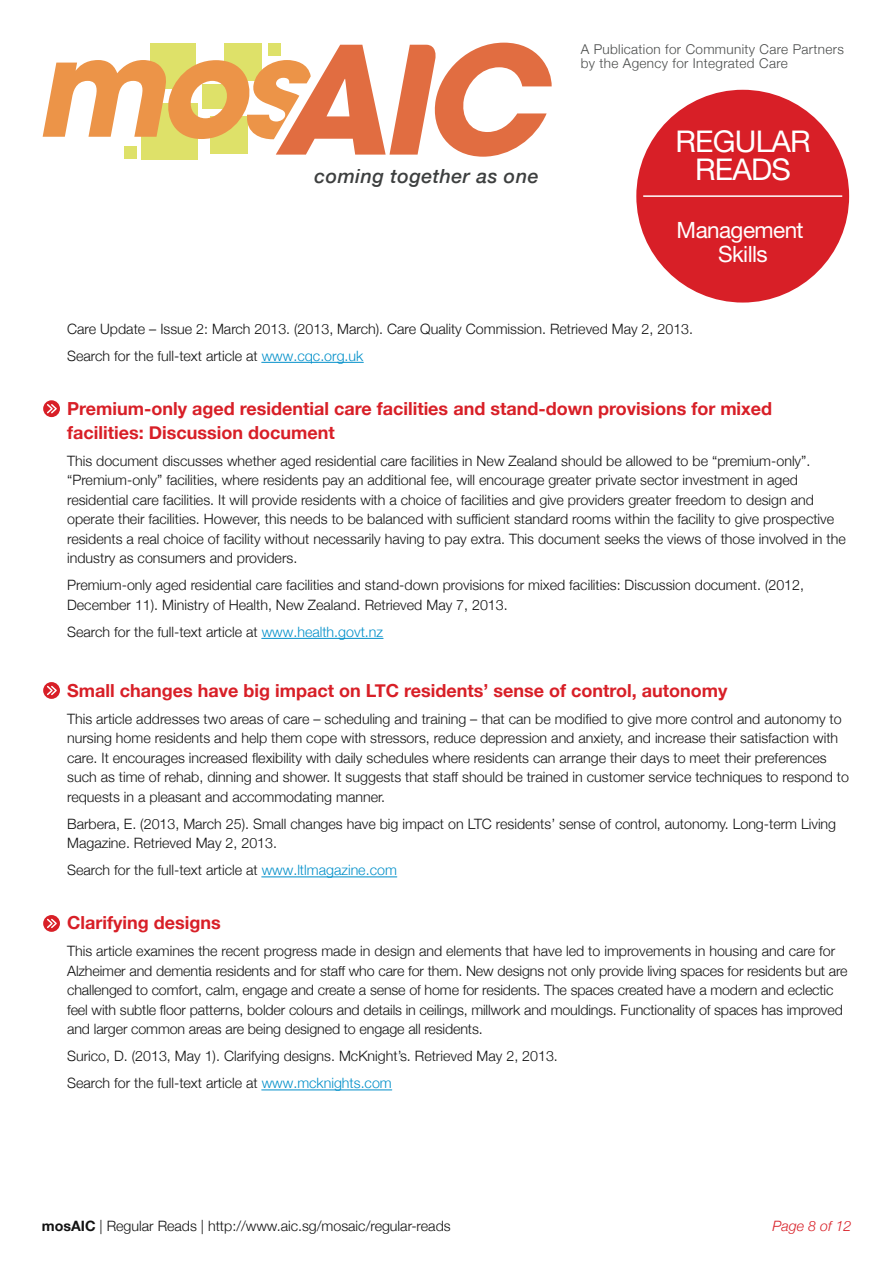
<style>
.page{position:relative;width:893px;height:1263px;background:#fff}
.page>*{position:absolute;margin:0;border:0;box-sizing:border-box;transform-origin:0 0}
.t1{font:30px/28.5px "Helvetica Neue LT Std";letter-spacing:-.025em;color:#fff;text-align:center}
.t2{font:22.5px/24px "Helvetica Neue LT Std";letter-spacing:-.025em;color:#fff;text-align:center}
.t3{font:italic 500 19.5px "Helvetica Neue";letter-spacing:.025em;color:#3d3f3f}
.t4{font:700 18px/24px "Helvetica Neue";color:#d81f27}
.t5{font:300 14.25px/19.5px "Helvetica Neue";color:#121212}
.t6{font:italic 300 14.25px "Helvetica Neue";color:#d81f27}
.t7{font:300 13.5px/13.5px "Helvetica Neue";letter-spacing:.025em;color:#4a4c4b}
.s1{color:#008fc9}
.s2{font-weight:700}
</style>
<div class="page">
<svg style="left:43px;top:682px;width:17px;height:17px"></svg>
<svg style="left:46px;top:684px;width:12px;height:12px"></svg>
<svg style="left:43px;top:400px;width:17px;height:17px"></svg>
<svg style="left:46px;top:403px;width:12px;height:12px"></svg>
<svg style="left:43px;top:915px;width:17px;height:17px"></svg>
<svg style="left:46px;top:917px;width:12px;height:12px"></svg>
<hr style="left:262px;top:362px;width:101px;height:1px;background:#008fc9">
<hr style="left:262px;top:638px;width:121px;height:1px;background:#008fc9">
<hr style="left:262px;top:876px;width:135px;height:1px;background:#008fc9">
<hr style="left:262px;top:1089px;width:130px;height:1px;background:#008fc9">
<div style="left:142px;top:103px;width:56px;height:56px;background:#dee169"></div>
<div style="left:124px;top:146px;width:13px;height:13px;background:#dee169"></div>
<svg style="left:43px;top:43px;width:509px;height:114px"></svg>
<div style="left:636px;top:90px;width:213px;height:213px;background:#d81f27;border-radius:50%"></div>
<hr style="left:643px;top:195px;width:199px;height:2px;background:#fff">
<h3 class="t3" style="left:314px;top:159px;width:226px">coming together as one</h3>
<p class="t7" style="left:581px;top:42px;width:265px">A Publication for Community Care Partners by the Agency for Integrated Care</p>
<h1 class="t1" style="left:675px;top:127px;width:137px">REGULAR<br>READS</h1>
<h2 class="t2" style="left:677px;top:217px;width:129px">Management<br>Skills</h2>
<p class="t5" style="left:67px;top:315px;width:627px;line-height:27px">Care Update – Issue 2: March 2013. (2013, March). Care Quality Commission. Retrieved May 2, 2013.<br>Search for the full-text article at <span class="s1">www.cqc.org.uk</span></p>
<p class="t4" style="left:67px;top:396px;width:707px">Premium-only aged residential care facilities and stand-down provisions for mixed facilities: Discussion document</p>
<p class="t5" style="left:67px;top:451px;width:780px">This document discusses whether aged residential care facilities in New Zealand should be allowed to be “premium-only”. “Premium-only” facilities, where residents pay an additional fee, will encourage greater private sector investment in aged residential care facilities. It will provide residents with a choice of facilities and give providers greater freedom to design and operate their facilities. However, this needs to be balanced with sufficient standard rooms within the facility to give prospective residents a real choice of facility without necessarily having to pay extra. This document seeks the views of those involved in the industry as consumers and providers.</p>
<p class="t5" style="left:67px;top:575px;width:738px">Premium-only aged residential care facilities and stand-down provisions for mixed facilities: Discussion document. (2012,<br>December 11). Ministry of Health, New Zealand. Retrieved May 7, 2013.</p>
<p class="t5" style="left:67px;top:622px;width:317px">Search for the full-text article at <span class="s1">www.health.govt.nz</span></p>
<p class="t4" style="left:67px;top:678px;width:662px">Small changes have big impact on LTC residents’ sense of control, autonomy</p>
<p class="t5" style="left:67px;top:709px;width:783px">This article addresses two areas of care – scheduling and training – that can be modified to give more control and autonomy to nursing home residents and help them cope with stressors, reduce depression and anxiety, and increase their satisfaction with care. It encourages increased flexibility with daily schedules where residents can arrange their days to meet their preferences such as time of rehab, dinning and shower. It suggests that staff should be trained in customer service techniques to respond to requests in a pleasant and accommodating manner.</p>
<p class="t5" style="left:67px;top:814px;width:770px">Barbera, E. (2013, March 25). Small changes have big impact on LTC residents’ sense of control, autonomy. Long-term Living<br>Magazine. Retrieved May 2, 2013.</p>
<p class="t5" style="left:67px;top:860px;width:331px">Search for the full-text article at <span class="s1">www.ltlmagazine.com</span></p>
<p class="t4" style="left:67px;top:911px;width:155px">Clarifying designs</p>
<p class="t5" style="left:67px;top:941px;width:782px">This article examines the recent progress made in design and elements that have led to improvements in housing and care for Alzheimer and dementia residents and for staff who care for them. New designs not only provide living spaces for residents but are challenged to comfort, calm, engage and create a sense of home for residents. The spaces created have a modern and eclectic feel with subtle floor patterns, bolder colours and details in ceilings, millwork and mouldings. Functionality of spaces has improved and larger common areas are being designed to engage all residents.</p>
<p class="t5" style="left:67px;top:1042px;width:492px;line-height:27px">Surico, D. (2013, May 1). Clarifying designs. McKnight’s. Retrieved May 2, 2013.<br>Search for the full-text article at <span class="s1">www.mcknights.com</span></p>
<p class="t5" style="left:42px;top:1216px;width:410px"><span class="s2">mosAIC</span> | Regular Reads | http://www.aic.sg/mosaic/regular-reads</p>
<p class="t6" style="left:773px;top:1218px;width:80px">Page 8 of 12</p>
</div>
